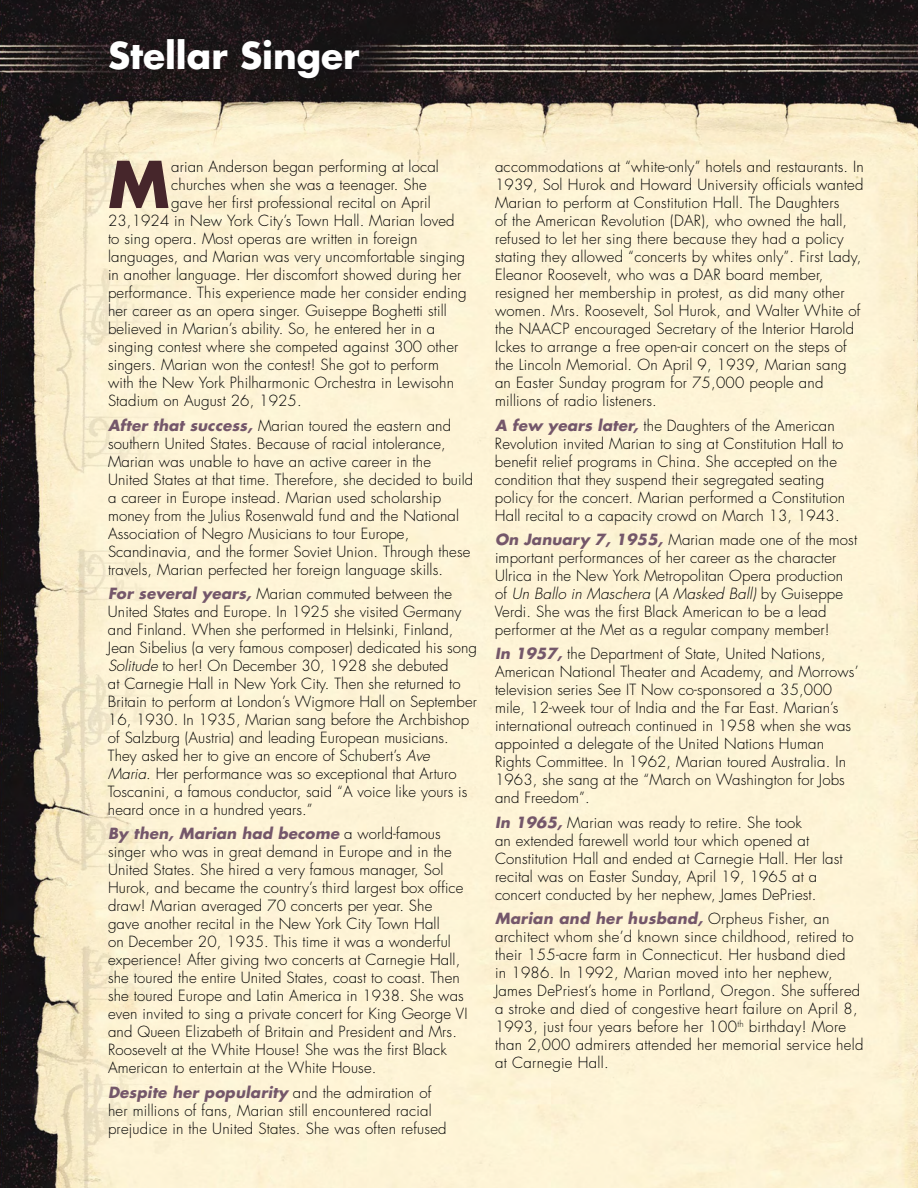
<style>
.page{position:relative;width:918px;height:1188px;background:#fff}
.page>*{position:absolute;margin:0;border:0;box-sizing:border-box;transform-origin:0 0}
.t1{font:700 62.7px "Futura";color:#46262b}
.t2{font:700 36px "Futura";color:#fff}
.t3{font:300 15px/18px "Futura";letter-spacing:.01em;color:#000}
.s1{font-weight:700;font-style:italic;color:#74576a}
.s2{font-style:italic}
</style>
<div class="page">
<img style="left:0;top:0;width:918px;height:1188px">
<h2 class="t2" style="left:108px;top:31px;width:253px">Stellar Singer</h2>
<h1 class="t1" style="left:108px;top:141px;width:63px">M</h1>
<p class="t3" style="left:171px;top:158px;width:269px">arian Anderson began performing at local</p>
<p class="t3" style="left:171px;top:176px;width:257px">churches when she was a teenager. She</p>
<p class="t3" style="left:171px;top:194px;width:261px">gave her first professional recital on April</p>
<p class="t3" style="left:108px;top:212px;width:348px">23,1924 in New York City’s Town Hall. Marian loved</p>
<p class="t3" style="left:108px;top:230px;width:311px">to sing opera. Most operas are written in foreign</p>
<p class="t3" style="left:108px;top:248px;width:359px">languages, and Marian was very uncomfortable singing</p>
<p class="t3" style="left:108px;top:266px;width:355px">in another language. Her discomfort showed during her</p>
<p class="t3" style="left:108px;top:284px;width:360px">performance. This experience made her consider ending</p>
<p class="t3" style="left:108px;top:302px;width:340px">her career as an opera singer. Guiseppe Boghetti still</p>
<p class="t3" style="left:108px;top:320px;width:329px">believed in Marian’s ability. So, he entered her in a</p>
<p class="t3" style="left:108px;top:338px;width:352px">singing contest where she competed against 300 other</p>
<p class="t3" style="left:108px;top:356px;width:332px">singers. Marian won the contest! She got to perform</p>
<p class="t3" style="left:108px;top:374px;width:348px">with the New York Philharmonic Orchestra in Lewisohn</p>
<p class="t3" style="left:108px;top:392px;width:195px">Stadium on August 26, 1925.</p>
<p class="t3" style="left:108px;top:416px;width:367px"><span class="s1">After that success,</span> Marian toured the eastern and southern United States. Because of racial intolerance, Marian was unable to have an active career in the United States at that time. Therefore, she decided to build a career in Europe instead. Marian used scholarship money from the Julius Rosenwald fund and the National Association of Negro Musicians to tour Europe, Scandinavia, and the former Soviet Union. Through these travels, Marian perfected her foreign language skills.</p>
<p class="t3" style="left:108px;top:585px;width:370px"><span class="s1">For several years,</span> Marian commuted between the United States and Europe. In 1925 she visited Germany and Finland. When she performed in Helsinki, Finland, Jean Sibelius (a very famous composer) dedicated his song <span class="s2">Solitude</span> to her! On December 30, 1928 she debuted<br>at Carnegie Hall in New York City. Then she returned to Britain to perform at London’s Wigmore Hall on September 16, 1930. In 1935, Marian sang before the Archbishop of Salzburg (Austria) and leading European musicians.<br>They asked her to give an encore of Schubert’s <span class="s2">Ave Maria</span>. Her performance was so exceptional that Arturo Toscanini, a famous conductor, said “A voice like yours is heard once in a hundred years.”</p>
<p class="t3" style="left:108px;top:825px;width:361px"><span class="s1">By then, Marian had become</span> a world-famous singer who was in great demand in Europe and in the United States. She hired a very famous manager, Sol Hurok, and became the country’s third largest box office draw! Marian averaged 70 concerts per year. She gave another recital in the New York City Town Hall<br>on December 20, 1935. This time it was a wonderful experience! After giving two concerts at Carnegie Hall, she toured the entire United States, coast to coast. Then she toured Europe and Latin America in 1938. She was even invited to sing a private concert for King George VI and Queen Elizabeth of Britain and President and Mrs.<br>Roosevelt at the White House! She was the first Black American to entertain at the White House.</p>
<p class="t3" style="left:108px;top:1084px;width:340px"><span class="s1">Despite her popularity</span> and the admiration of her millions of fans, Marian still encountered racial prejudice in the United States. She was often refused</p>
<p class="t3" style="left:495px;top:158px;width:370px">accommodations at “white-only” hotels and restaurants. In 1939, Sol Hurok and Howard University officials wanted Marian to perform at Constitution Hall. The Daughters<br>of the American Revolution (DAR), who owned the hall, refused to let her sing there because they had a policy stating they allowed “concerts by whites only”. First Lady, Eleanor Roosevelt, who was a DAR board member, resigned her membership in protest, as did many other women. Mrs. Roosevelt, Sol Hurok, and Walter White of the NAACP encouraged Secretary of the Interior Harold Ickes to arrange a free open-air concert on the steps of the Lincoln Memorial. On April 9, 1939, Marian sang an Easter Sunday program for 75,000 people and millions of radio listeners.</p>
<p class="t3" style="left:495px;top:416px;width:352px"><span class="s1">A few years later,</span> the Daughters of the American Revolution invited Marian to sing at Constitution Hall to benefit relief programs in China. She accepted on the condition that they suspend their segregated seating policy for the concert. Marian performed a Constitution Hall recital to a capacity crowd on March 13, 1943.</p>
<p class="t3" style="left:495px;top:531px;width:364px"><span class="s1">On January 7, 1955,</span> Marian made one of the most important performances of her career as the character Ulrica in the New York Metropolitan Opera production<br>o f <span class="s2">Un Ballo in Maschera</span> ( <span class="s2">A Masked Ball)</span> by G u i s e p p e Verdi. She was the first Black American to be a lead performer at the Met as a regular company member!</p>
<p class="t3" style="left:495px;top:645px;width:365px"><span class="s1">In 1957,</span> the Department of State, United Nations, American National Theater and Academy, and Morrows’ television series See IT Now co-sponsored a 35,000 mile, 12-week tour of India and the Far East. Marian’s international outreach continued in 1958 when she was appointed a delegate of the United Nations Human Rights Committee. In 1962, Marian toured Australia. In 1963, she sang at the “March on Washington for Jobs and Freedom”.</p>
<p class="t3" style="left:495px;top:814px;width:349px"><span class="s1">In 1965,</span> Marian was ready to retire. She took<br>an extended farewell world tour which opened at Constitution Hall and ended at Carnegie Hall. Her last recital was on Easter Sunday, April 19, 1965 at a concert conducted by her nephew, James DePriest.</p>
<p class="t3" style="left:495px;top:910px;width:370px"><span class="s1">Marian and her husband,</span> Orpheus Fisher, an architect whom she’d known since childhood, retired to their 155-acre farm in Connecticut. Her husband died<br>in 1986. In 1992, Marian moved into her nephew, James DePriest’s home in Portland, Oregon. She suffered a stroke and died of congestive heart failure on April 8, 1993, just four years before her 100<sup>th</sup> birthday! More than 2,000 admirers attended her memorial service held at Carnegie Hall.</p>
</div>
